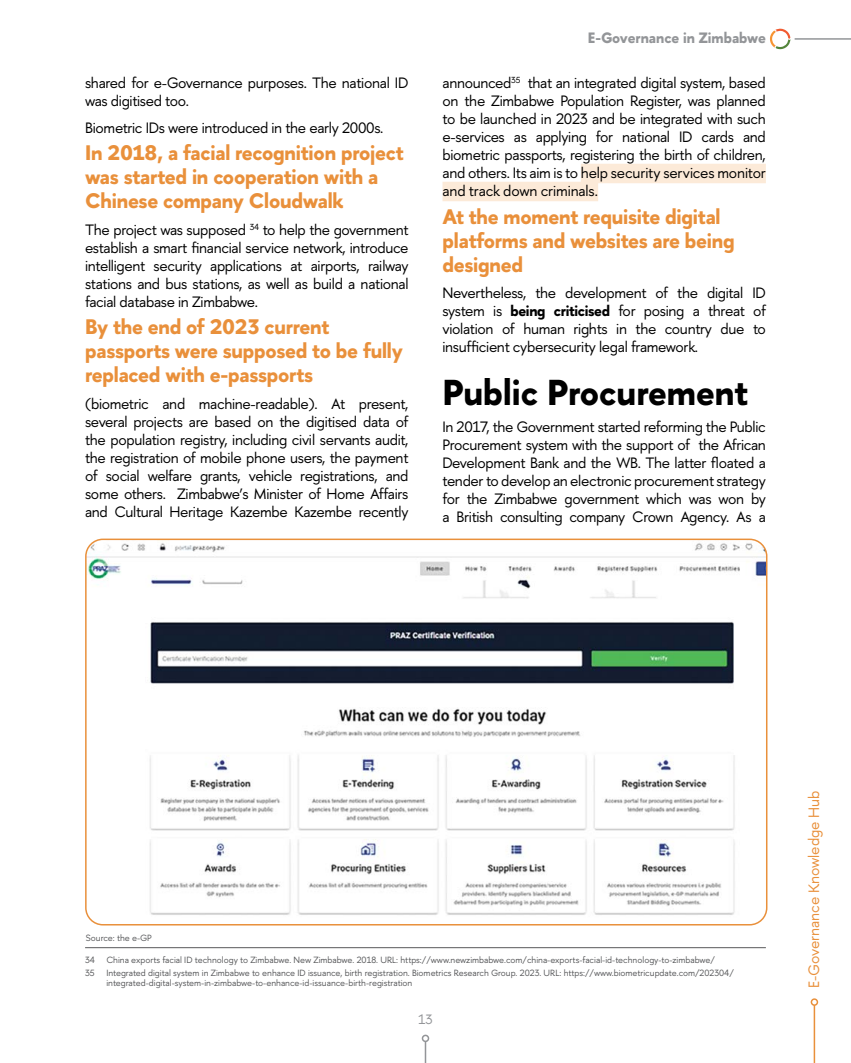
<style>
.page{position:relative;width:851px;height:1063px;background:#fff}
.page>*{position:absolute;margin:0;border:0;box-sizing:border-box;transform-origin:0 0}
.t1{font:700 36px "HSE Sans";color:#000}
.t2{font:700 21px/24px "HSE Sans";letter-spacing:-.01em;color:#e9903b}
.t3{font:15px/18px "HSE Sans";letter-spacing:-.02em;color:#000;text-align:justify}
.t4{font:15px "HSE Sans";color:#e9903b}
.t5{font:700 15px "HSE Sans";color:#939598}
.t6{font:13.5px "HSE Sans";color:#939598}
.t7{font:9px/10.8px "HSE Sans";color:#58595b}
.s1{font-weight:700}
</style>
<div class="page">
<hr style="left:424px;top:1041px;width:2px;height:22px;background:#939598">
<div style="left:421px;top:1035px;width:8px;height:7px;border:2px solid #939598;border-radius:50%"></div>
<hr style="left:813px;top:1005px;width:2px;height:58px;background:#e9903b">
<div style="left:810px;top:998px;width:8px;height:8px;border:2px solid #e9903b;border-radius:50%"></div>
<hr style="left:794px;top:38px;width:56px;height:2px;background:#939598">
<svg style="left:769px;top:29px;width:21px;height:20px"></svg>
<hr style="left:85px;top:947px;width:680px;height:1px;background:#58595b">
<div style="left:580px;top:164px;width:185px;height:19px;background:#fcead8"></div>
<div style="left:442px;top:182px;width:156px;height:19px;background:#fcead8"></div>
<img style="left:86px;top:539px;width:680px;height:382px">
<div style="left:85px;top:539px;width:682px;height:387px;border:2px solid #e9903b;border-radius:17px"></div>
<p class="t3" style="left:85px;top:74px;width:325px">shared for e-Governance purposes. The national ID was digitised too.</p>
<p class="t3" style="left:85px;top:119px;width:300px">Biometric IDs were introduced in the early 2000s.</p>
<h2 class="t2" style="left:85px;top:141px;width:320px">In 2018, a facial recognition project was started in cooperation with a<br>Chinese company Cloudwalk</h2>
<p class="t3" style="left:85px;top:221px;width:325px">The project was supposed <sup>34</sup> to help the government establish a smart financial service network, introduce intelligent security applications at airports, railway stations and bus stations, as well as build a national facial database in Zimbabwe.</p>
<h2 class="t2" style="left:85px;top:315px;width:319px">By the end of 2023 current passports were supposed to be fully replaced with e-passports</h2>
<p class="t3" style="left:85px;top:395px;width:325px">(biometric and machine-readable). At present, several projects are based on the digitised data of the population registry, including civil servants audit, the registration of mobile phone users, the payment of social welfare grants, vehicle registrations, and some others. Zimbabwe’s Minister of Home Affairs and Cultural Heritage Kazembe Kazembe recently</p>
<p class="t5" style="left:588px;top:28px;width:179px">E-Governance in Zimbabwe</p>
<p class="t3" style="left:442px;top:74px;width:325px">announced<sup>35</sup> that an integrated digital system, based on the Zimbabwe Population Register, was planned to be launched in 2023 and be integrated with such e-services as applying for national ID cards and biometric passports, registering the birth of children, and others. Its aim is to help security services monitor and track down criminals.</p>
<h2 class="t2" style="left:442px;top:204px;width:294px">At the moment requisite digital platforms and websites are being designed</h2>
<p class="t3" style="left:442px;top:284px;width:325px">Nevertheless, the development of the digital ID system is <span class="s1">being criticised</span> for posing a threat of violation of human rights in the country due to insufficient cybersecurity legal framework.</p>
<h1 class="t1" style="left:442px;top:369px;width:307px">Public Procurement</h1>
<p class="t3" style="left:442px;top:418px;width:325px">In 2017, the Government started reforming the Public Procurement system with the support of the African Development Bank and the WB. The latter floated a tender to develop an electronic procurement strategy for the Zimbabwe government which was won by a British consulting company Crown Agency. As a</p>
<p class="t7" style="left:86px;top:933px;width:67px">Source: the e-GP</p>
<p class="t7" style="left:85px;top:954px;width:11px">34</p>
<p class="t7" style="left:106px;top:954px;width:610px">China exports facial ID technology to Zimbabwe. New Zimbabwe. 2018. URL: https://www.newzimbabwe.com/china-exports-facial-id-technology-to-zimbabwe/</p>
<p class="t7" style="left:85px;top:967px;width:11px">35</p>
<p class="t7" style="left:106px;top:967px;width:629px">Integrated digital system in Zimbabwe to enhance ID issuance, birth registration. Biometrics Research Group. 2023. URL: https://www.biometricupdate.com/202304/ integrated-digital-system-in-zimbabwe-to-enhance-id-issuance-birth-registration</p>
<p class="t6" style="left:418px;top:1011px;width:16px">13</p>
<p class="t4" style="left:804px;top:988px;width:199px;rotate:-90deg">E-Governance Knowledge Hub</p>
</div>
